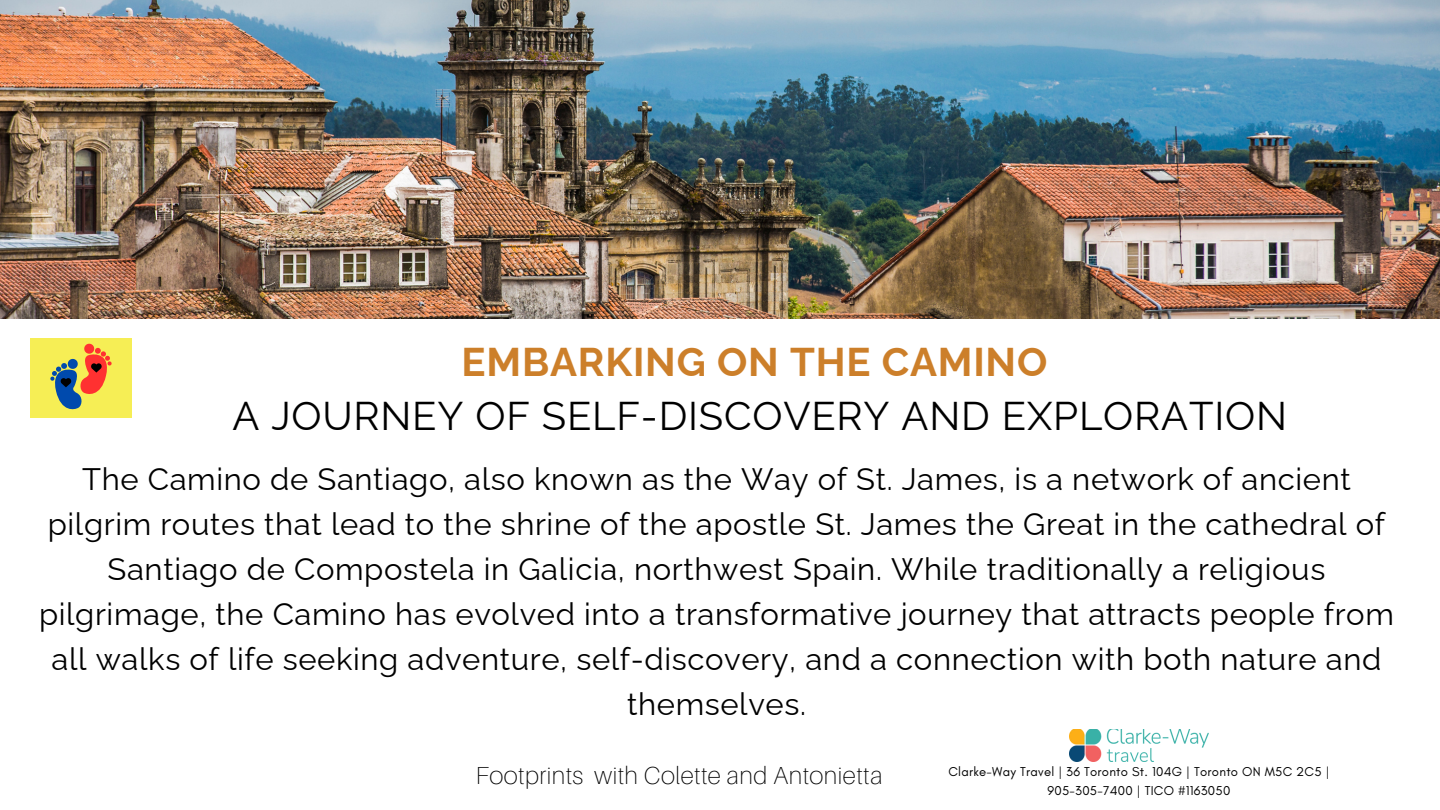
<style>
.page{position:relative;width:1440px;height:810px;background:#fff}
.page>*{position:absolute;margin:0;border:0;box-sizing:border-box;transform-origin:0 0}
.t1{font:40.1px "Raleway";letter-spacing:.02em;color:#000}
.t2{font:700 40.1px "Raleway";letter-spacing:.02em;color:#cc7f2a}
.t3{font:31.1px/45px "Raleway";letter-spacing:.02em;color:#000;text-align:center}
.t4{font:100 24.7px "Aileron";letter-spacing:.02em;color:#000}
.t5{font:13.1px/18.8px "Glacial Indifference";letter-spacing:.02em;color:#000;text-align:center}
</style>
<div class="page">
<div style="left:31px;top:338px;width:101px;height:80px;background:#f6ee55"></div>
<img style="left:0;top:0;width:1440px;height:318px">
<img style="left:1070px;top:729px;width:138px;height:32px">
<svg style="left:50px;top:344px;width:62px;height:66px"></svg>
<p class="t2" style="left:462px;top:330px;width:587px">EMBARKING ON THE CAMINO</p>
<p class="t1" style="left:232px;top:384px;width:1056px">A JOURNEY OF SELF-DISCOVERY AND EXPLORATION</p>
<p class="t3" style="left:39px;top:453px;width:1356px">The Camino de Santiago, also known as the Way of St. James, is a network of ancient pilgrim routes that lead to the shrine of the apostle St. James the Great in the cathedral of Santiago de Compostela in Galicia, northwest Spain. While traditionally a religious pilgrimage, the Camino has evolved into a transformative journey that attracts people from all walks of life seeking adventure, self-discovery, and a connection with both nature and themselves.</p>
<p class="t4" style="left:476px;top:762px;width:408px">Footprints with Colette and Antonietta</p>
<p class="t5" style="left:948px;top:763px;width:383px">Clarke-Way Travel | 36 Toronto St. 104G | Toronto ON M5C 2C5 |<br>905-305-7400 | TICO #1163050</p>
</div>
